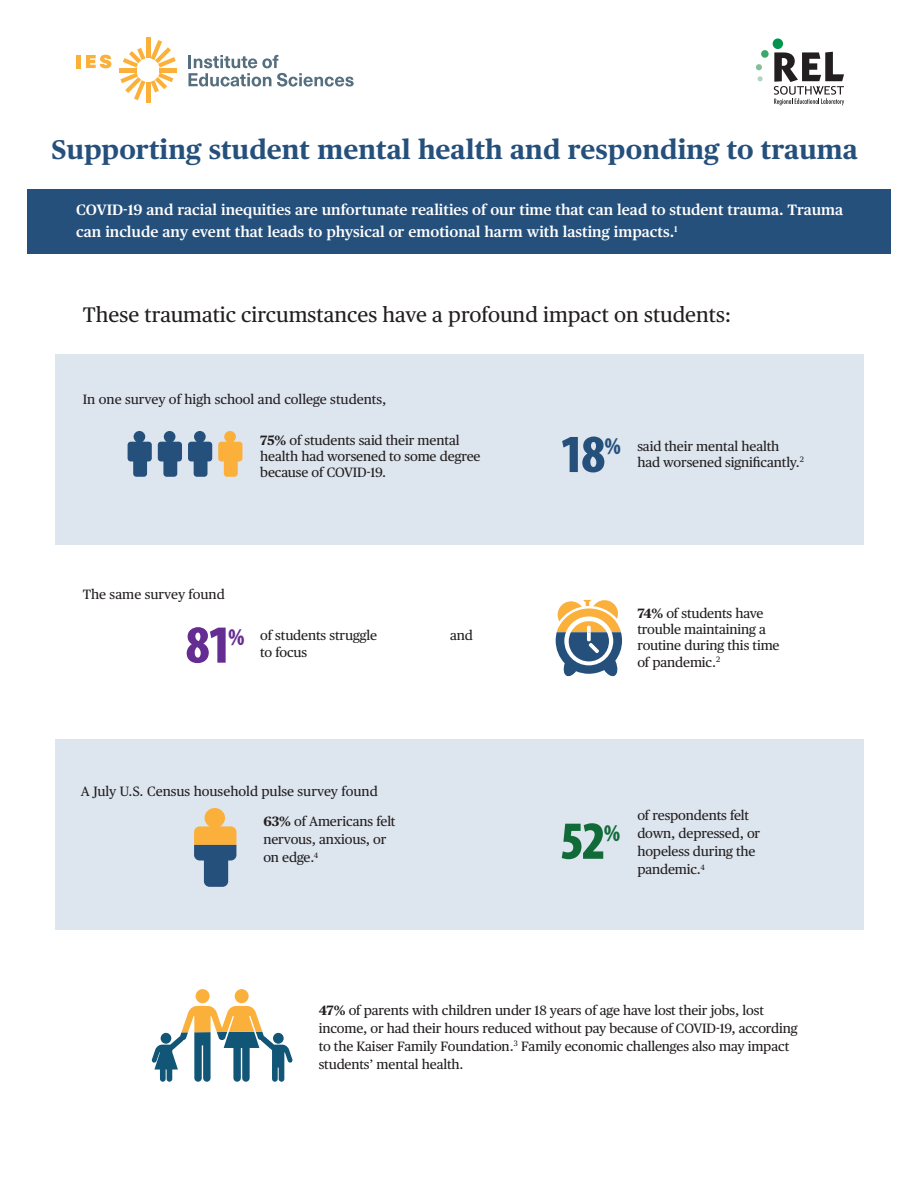
<style>
.page{position:relative;width:918px;height:1188px;background:#fff}
.page>*{position:absolute;margin:0;border:0;box-sizing:border-box;transform-origin:0 0}
.t1{font:900 condensed 54px "Myriad Pro";color:#652d91}
.t2{font:900 condensed 54px "Myriad Pro";color:#106b38}
.t3{font:900 condensed 54px "Myriad Pro";color:#26507c}
.t4{font:700 27px "Publico Text";color:#26507c}
.t5{font:900 condensed 24px "Myriad Pro";color:#652d91}
.t6{font:900 condensed 24px "Myriad Pro";color:#106b38}
.t7{font:21px "Publico Text";color:#231f20}
.t8{font:600 15px/22.5px "Publico Text";color:#fff}
.t9{font:13.5px/18px "Publico Text";letter-spacing:-.01em;color:#231f20}
.s1{font-weight:700}
.s2{font-family:"Myriad Pro";font-weight:900;font-stretch:condensed;font-size:24px;color:#26507c}
</style>
<div class="page">
<div style="left:56px;top:739px;width:808px;height:190px;background:#dde5ee"></div>
<div style="left:56px;top:354px;width:808px;height:190px;background:#dde5ee"></div>
<div style="left:27px;top:189px;width:864px;height:64px;background:#26507c"></div>
<div style="left:761px;top:50px;width:8px;height:8px;background:#3ba76d;border-radius:50%"></div>
<svg style="left:756px;top:64px;width:6px;height:6px"></svg>
<svg style="left:758px;top:76px;width:5px;height:5px"></svg>
<div style="left:773px;top:38px;width:10px;height:11px;background:#00954c;border-radius:50%"></div>
<svg style="left:774px;top:52px;width:70px;height:53px"></svg>
<svg style="left:86px;top:55px;width:25px;height:13px"></svg>
<hr style="left:146px;top:38px;width:4px;height:20px;background:#fbb03a">
<hr style="left:119px;top:68px;width:17px;height:4px;background:#fbb03a">
<svg style="left:120px;top:48px;width:25px;height:52px"></svg>
<hr style="left:146px;top:82px;width:4px;height:20px;background:#fbb03a">
<hr style="left:160px;top:68px;width:17px;height:4px;background:#fbb03a">
<svg style="left:151px;top:40px;width:25px;height:52px"></svg>
<hr style="left:77px;top:55px;width:4px;height:13px;background:#fbb03a">
<svg style="left:188px;top:55px;width:166px;height:32px"></svg>
<svg style="left:194px;top:808px;width:42px;height:79px"></svg>
<svg style="left:128px;top:431px;width:24px;height:46px"></svg>
<svg style="left:158px;top:431px;width:24px;height:46px"></svg>
<svg style="left:188px;top:431px;width:24px;height:46px"></svg>
<svg style="left:218px;top:431px;width:24px;height:46px"></svg>
<div style="left:196px;top:989px;width:14px;height:14px;background:#fbb03b;border-radius:50%"></div>
<svg style="left:152px;top:1006px;width:141px;height:76px"></svg>
<div style="left:235px;top:989px;width:14px;height:14px;background:#fbb03b;border-radius:50%"></div>
<div style="left:161px;top:1033px;width:10px;height:11px;background:#157;border-radius:50%"></div>
<svg style="left:556px;top:600px;width:66px;height:77px"></svg>
<h1 class="t4" style="left:52px;top:129px;width:808px">Supporting student mental health and responding to trauma</h1>
<p class="t8" style="left:76px;top:197px;width:769px">COVID-19 and racial inequities are unfortunate realities of our time that can lead to student trauma. Trauma can include any event that leads to physical or emotional harm with lasting impacts.<sup>1</sup></p>
<p class="t7" style="left:83px;top:299px;width:650px">These traumatic circumstances have a profound impact on students:</p>
<p class="t9" style="left:83px;top:390px;width:305px">In one survey of high school and college students,</p>
<p class="t9" style="left:260px;top:431px;width:222px;line-height:16.2px"><span class="s1">75%</span> of students said their mental health had worsened to some degree because of COVID-19.</p>
<p class="t9" style="left:83px;top:584px;width:144px">The same survey found</p>
<p class="t1" style="left:186px;top:610px;width:48px">81</p>
<p class="t5" style="left:229px;top:621px;width:17px">%</p>
<p class="t9" style="left:260px;top:627px;width:119px;line-height:16.2px">of students struggle to focus</p>
<p class="t9" style="left:450px;top:626px;width:24px">and</p>
<p class="t9" style="left:81px;top:781px;width:298px">A July U.S. Census household pulse survey found</p>
<p class="t3" style="left:560px;top:419px;width:47px">18</p>
<p class="t9" style="left:637px;top:437px;width:168px;line-height:16.2px;text-indent:-33px"><span class="s2">%</span> said their mental health had worsened significantly.<sup>2</sup></p>
<p class="t9" style="left:637px;top:604px;width:144px;line-height:16.2px"><span class="s1">74%</span> of students have trouble maintaining a routine during this time of pandemic.<sup>2</sup></p>
<p class="t9" style="left:263px;top:812px;width:134px"><span class="s1">63%</span> of Americans felt nervous, anxious, or on edge.<sup>4</sup></p>
<p class="t9" style="left:637px;top:806px;width:124px">of respondents felt down, depressed, or hopeless during the pandemic.<sup>4</sup></p>
<p class="t2" style="left:560px;top:806px;width:47px">52</p>
<p class="t6" style="left:604px;top:817px;width:17px">%</p>
<p class="t9" style="left:319px;top:1000px;width:480px"><span class="s1">47%</span> of parents with children under 18 years of age have lost their jobs, lost income, or had their hours reduced without pay because of COVID-19, according to the Kaiser Family Foundation.<sup>3</sup> Family economic challenges also may impact students’ mental health.</p>
</div>
